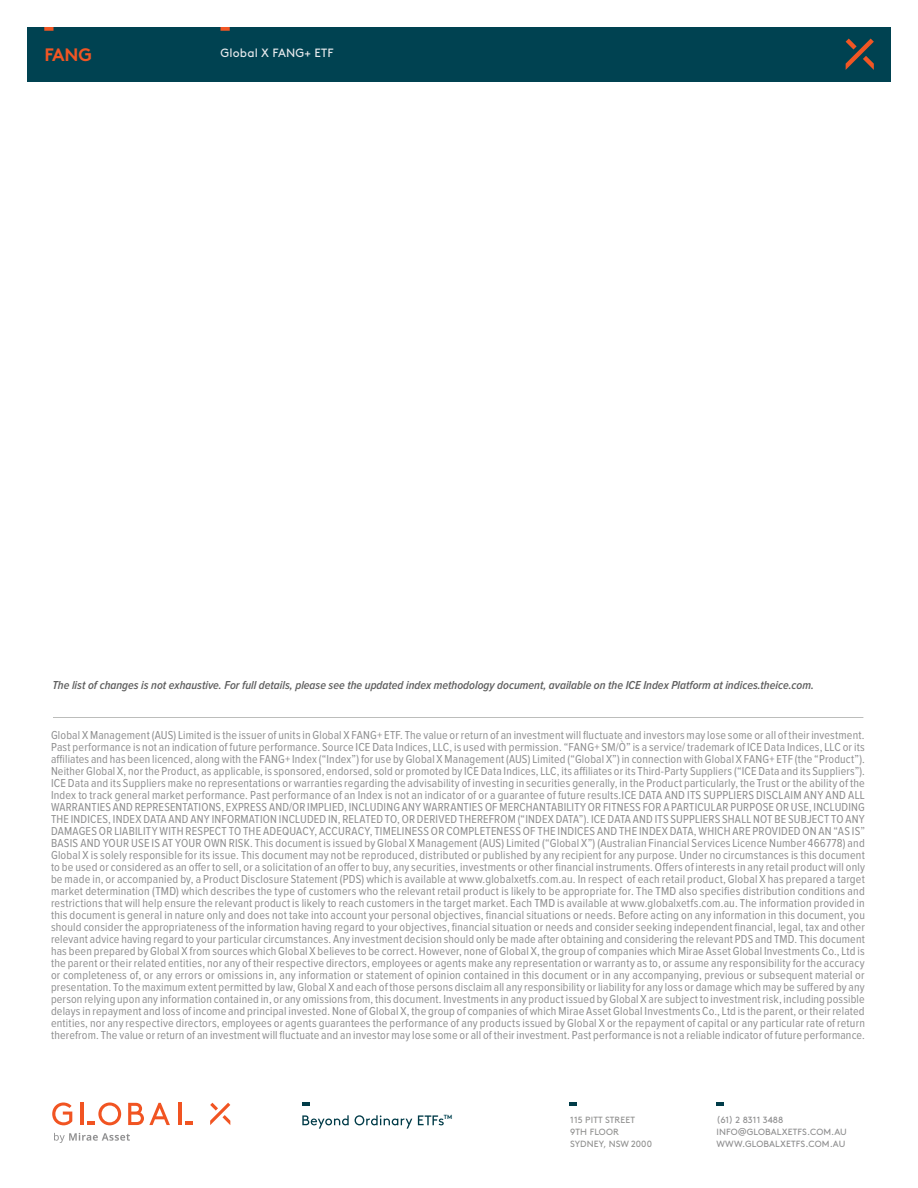
<style>
.page{position:relative;width:918px;height:1188px;background:#fff}
.page>*{position:absolute;margin:0;border:0;box-sizing:border-box;transform-origin:0 0}
.t1{font:700 18px "Brown Std";color:#f15624}
.Disclaimer___Sources{font:12px/12px "Proxima Nova Cond";letter-spacing:.015em;color:#8e8e8f;text-align:justify}
.t2{font:italic 600 12px "Proxima Nova Cond";color:#606060}
.t3{font:12px "Brown Std";letter-spacing:.015em;color:#e8eaed}
.t4{font:9px/12px "Brown Std";letter-spacing:.015em;color:#8e8e8f}
.t5{font:9px "Brown Std";letter-spacing:.015em;color:#90908f}
.t6{font:700 6px "Brown Std";color:#004251}
</style>
<div class="page">
<div style="left:27px;top:27px;width:864px;height:54px;background:#004251"></div>
<svg style="left:846px;top:39px;width:28px;height:31px"></svg>
<svg style="left:44px;top:27px;width:10px;height:4px"></svg>
<svg style="left:220px;top:27px;width:10px;height:4px"></svg>
<hr style="left:53px;top:717px;width:810px;height:1px;background:#bcbdbb">
<svg style="left:302px;top:1115px;width:142px;height:14px"></svg>
<svg style="left:302px;top:1102px;width:8px;height:4px"></svg>
<svg style="left:716px;top:1102px;width:8px;height:4px"></svg>
<svg style="left:569px;top:1102px;width:8px;height:4px"></svg>
<svg style="left:128px;top:1103px;width:42px;height:22px"></svg>
<svg style="left:210px;top:1103px;width:20px;height:22px"></svg>
<hr style="left:178px;top:1103px;width:3px;height:22px;background:#f15422">
<svg style="left:185px;top:1122px;width:8px;height:3px"></svg>
<svg style="left:52px;top:1102px;width:20px;height:23px"></svg>
<hr style="left:80px;top:1103px;width:4px;height:22px;background:#f15422">
<svg style="left:87px;top:1102px;width:34px;height:23px"></svg>
<svg style="left:54px;top:1133px;width:76px;height:10px"></svg>
<p class="t1" style="left:44px;top:44px;width:49px">FANG</p>
<p class="t3" style="left:220px;top:46px;width:115px">Global X FANG+ ETF</p>
<p class="t2" style="left:52px;top:680px;width:763px">The list of changes is not exhaustive. For full details, please see the updated index methodology document, available on the ICE Index Platform at indices.theice.com.</p>
<p class="Disclaimer___Sources" style="left:51px;top:730px;width:816px">Global X Management (AUS) Limited is the issuer of units in Global X FANG+ ETF. The value or return of an investment will fluctuate and investors may lose some or all of their investment.<br>Past performance is not an indication of future performance. Source ICE Data Indices, LLC, is used with permission. “FANG+ SM/Ò” is a service/ trademark of ICE Data Indices, LLC or its affiliates and has been licenced, along with the FANG+ Index (“Index”) for use by Global X Management (AUS) Limited (“Global X”) in connection with Global X FANG+ ETF (the “Product”).<br>Neither Global X, nor the Product, as applicable, is sponsored, endorsed, sold or promoted by ICE Data Indices, LLC, its affiliates or its Third-Party Suppliers (“ICE Data and its Suppliers”).<br>ICE Data and its Suppliers make no representations or warranties regarding the advisability of investing in securities generally, in the Product particularly, the Trust or the ability of the Index to track general market performance. Past performance of an Index is not an indicator of or a guarantee of future results.ICE DATA AND ITS SUPPLIERS DISCLAIM ANY AND ALL WARRANTIES AND REPRESENTATIONS, EXPRESS AND/OR IMPLIED, INCLUDING ANY WARRANTIES OF MERCHANTABILITY OR FITNESS FOR A PARTICULAR PURPOSE OR USE, INCLUDING THE INDICES, INDEX DATA AND ANY INFORMATION INCLUDED IN, RELATED TO, OR DERIVED THEREFROM (“INDEX DATA”). ICE DATA AND ITS SUPPLIERS SHALL NOT BE SUBJECT TO ANY DAMAGES OR LIABILITY WITH RESPECT TO THE ADEQUACY, ACCURACY, TIMELINESS OR COMPLETENESS OF THE INDICES AND THE INDEX DATA, WHICH ARE PROVIDED ON AN “AS IS” BASIS AND YOUR USE IS AT YOUR OWN RISK. This document is issued by Global X Management (AUS) Limited (“Global X”) (Australian Financial Services Licence Number 466778) and Global X is solely responsible for its issue. This document may not be reproduced, distributed or published by any recipient for any purpose. Under no circumstances is this document to be used or considered as an offer to sell, or a solicitation of an offer to buy, any securities, investments or other financial instruments. Offers of interests in any retail product will only be made in, or accompanied by, a Product Disclosure Statement (PDS) which is available at www.globalxetfs.com.au. In respect of each retail product, Global X has prepared a target market determination (TMD) which describes the type of customers who the relevant retail product is likely to be appropriate for. The TMD also specifies distribution conditions and restrictions that will help ensure the relevant product is likely to reach customers in the target market. Each TMD is available at www.globalxetfs.com.au. The information provided in this document is general in nature only and does not take into account your personal objectives, financial situations or needs. Before acting on any information in this document, you should consider the appropriateness of the information having regard to your objectives, financial situation or needs and consider seeking independent financial, legal, tax and other relevant advice having regard to your particular circumstances. Any investment decision should only be made after obtaining and considering the relevant PDS and TMD. This document has been prepared by Global X from sources which Global X believes to be correct. However, none of Global X, the group of companies which Mirae Asset Global Investments Co., Ltd is the parent or their related entities, nor any of their respective directors, employees or agents make any representation or warranty as to, or assume any responsibility for the accuracy or completeness of, or any errors or omissions in, any information or statement of opinion contained in this document or in any accompanying, previous or subsequent material or presentation. To the maximum extent permitted by law, Global X and each of those persons disclaim all any responsibility or liability for any loss or damage which may be suffered by any person relying upon any information contained in, or any omissions from, this document. Investments in any product issued by Global X are subject to investment risk, including possible delays in repayment and loss of income and principal invested. None of Global X, the group of companies of which Mirae Asset Global Investments Co., Ltd is the parent, or their related entities, nor any respective directors, employees or agents guarantees the performance of any products issued by Global X or the repayment of capital or any particular rate of return therefrom. The value or return of an investment will fluctuate and an investor may lose some or all of their investment. Past performance is not a reliable indicator of future performance.</p>
<p class="t6" style="left:444px;top:1113px;width:10px">TM</p>
<p class="t5" style="left:570px;top:1114px;width:66px">115 PITT STREET</p>
<p class="t5" style="left:570px;top:1126px;width:50px">9TH FLOOR</p>
<p class="t5" style="left:570px;top:1138px;width:83px">SYDNEY, NSW 2000</p>
<p class="t4" style="left:716px;top:1113px;width:69px">(61) 2 8311 3488</p>
<p class="t4" style="left:716px;top:1125px;width:132px">INFO@GLOBALXETFS.COM.AU</p>
<p class="t4" style="left:716px;top:1137px;width:130px">WWW.GLOBALXETFS.COM.AU</p>
<p class="t4" style="left:762px;top:1125px;width:86px">GLOBALXETFS.COM @GLOBALXETFS</p>
</div>
